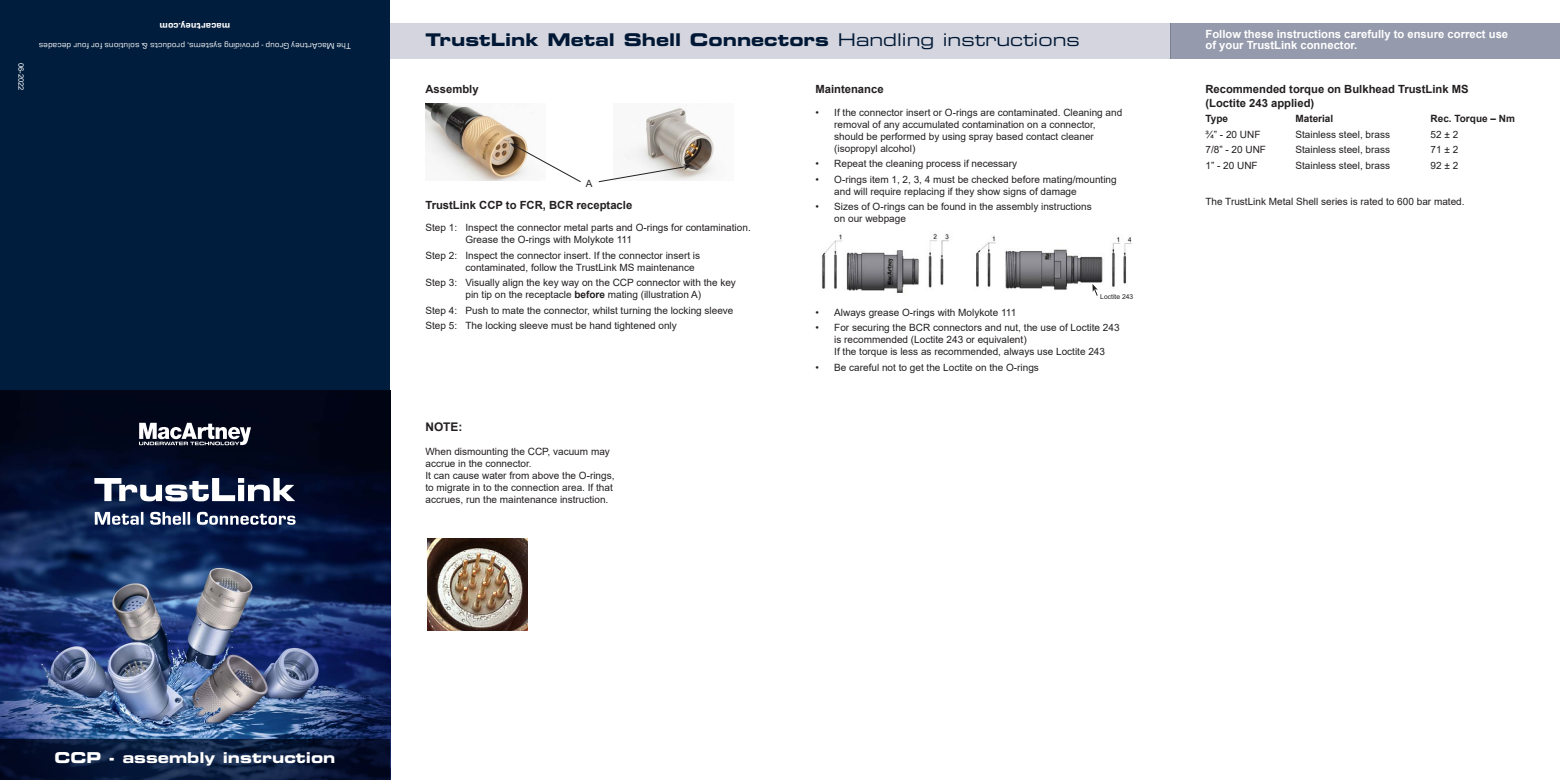
<style>
.page{position:relative;width:1560px;height:780px;background:#fff}
.page>*{position:absolute;margin:0;border:0;box-sizing:border-box;transform-origin:0 0}
.t1{font:17.5px "Eurostile LT Std Bold Ex 2";color:#001d3d}
.t2{font:15px "Eurostile LT Std Bold Ex 2";color:#fff}
.t3{font:700 11.88px "Arial";color:#231f20}
.t4{font:700 11.25px/13.5px "Arial";color:#231f20}
.t5{font:700 11.25px/11.2px "Arial";color:#fff}
.t6{font:10px/12px "Arial";color:#231f20}
.t7{font:700 10px "Arial";color:#231f20}
.t8{font:10px "Eurostile Hea";letter-spacing:.025em;color:#fff}
.t9{font:8.75px "Eurostile";letter-spacing:.03em;color:#fff}
.t10{font:7.5px "Arial";color:#fff}
.t11{font:6.75px "Arial";color:#231f20}
.s1{font-family:"Eurostile LT Std Ex 2"}
.s2{font-weight:700}
</style>
<div class="page">
<img style="left:0;top:390px;width:390px;height:349px">
<svg style="left:139px;top:423px;width:112px;height:22px"></svg>
<svg style="left:95px;top:512px;width:200px;height:12px"></svg>
<svg style="left:94px;top:478px;width:201px;height:23px"></svg>
<svg style="left:0;top:739px;width:390px;height:41px;background:#0b1a39"></svg>
<div style="left:0;top:0;width:390px;height:390px;background:#001d3d"></div>
<img style="left:425px;top:103px;width:102px;height:78px">
<img style="left:624px;top:108px;width:91px;height:73px">
<svg style="left:510px;top:143px;width:71px;height:39px"></svg>
<svg style="left:598px;top:164px;width:93px;height:18px"></svg>
<div style="left:390px;top:23px;width:779px;height:36px;background:#d4d5de"></div>
<div style="left:1169px;top:23px;width:390px;height:36px;background:#959aac"></div>
<img style="left:821px;top:233px;width:128px;height:60px">
<img style="left:976px;top:236px;width:156px;height:54px">
<svg style="left:1092px;top:284px;width:5px;height:12px"></svg>
<img style="left:427px;top:538px;width:100px;height:92px">
<p class="t10" style="left:26px;top:63px;width:29px;rotate:90deg">06-2022</p>
<p class="t8" style="left:230px;top:33px;width:72px;rotate:-180deg">macartney.com</p>
<p class="t9" style="left:351px;top:52px;width:313px;rotate:-180deg">The MacArtney Group - providing systems, products &amp; solutions for four decades</p>
<p class="t1" style="left:425px;top:28px;width:656px">TrustLink Metal Shell Connectors <span class="s1">Handling instructions</span></p>
<p class="t4" style="left:425px;top:83px;width:55px">Assembly</p>
<p class="t4" style="left:815px;top:83px;width:70px">Maintenance</p>
<p class="t6" style="left:834px;top:106px;width:289px;text-indent:-19px">• If the connector insert or O-rings are contaminated. Cleaning and removal of any accumulated contamination on a connector, should be performed by using spray based contact cleaner (isopropyl alcohol)</p>
<p class="t6" style="left:815px;top:157px;width:203px">• Repeat the cleaning process if necessary</p>
<p class="t6" style="left:834px;top:173px;width:284px;text-indent:-19px">• O-rings item 1, 2, 3, 4 must be checked before mating/mounting and will require replacing if they show signs of damage</p>
<p class="t6" style="left:834px;top:201px;width:259px;text-indent:-19px">• Sizes of O-rings can be found in the assembly instructions on our webpage</p>
<p class="t6" style="left:585px;top:178px;width:8px">A</p>
<p class="t4" style="left:425px;top:198px;width:208px">TrustLink CCP to FCR, BCR receptacle</p>
<p class="t6" style="left:465px;top:221px;width:287px;text-indent:-40px">Step 1: Inspect the connector metal parts and O-rings for contamination.<br>Grease the O-rings with Molykote 111</p>
<p class="t6" style="left:465px;top:249px;width:236px;text-indent:-40px">Step 2: Inspect the connector insert. If the connector insert is contaminated, follow the TrustLink MS maintenance</p>
<p class="t6" style="left:425px;top:277px;width:312px;text-align:center">Step 3: Visually align the key way on the CCP connector with the key pin tip on the receptacle <span class="s2">before</span> mating (illustration A)</p>
<p class="t6" style="left:425px;top:304px;width:309px">Step 4: Push to mate the connector, whilst turning the locking sleeve</p>
<p class="t6" style="left:425px;top:320px;width:253px">Step 5: The locking sleeve must be hand tightened only</p>
<p class="t11" style="left:1100px;top:292px;width:35px">Loctite 243</p>
<p class="t6" style="left:815px;top:306px;width:202px">• Always grease O-rings with Molykote 111</p>
<p class="t6" style="left:834px;top:321px;width:287px;text-indent:-19px">• For securing the BCR connectors and nut, the use of Loctite 243 is recommended (Loctite 243 or equivalent)<br>If the torque is less as recommended, always use Loctite 243</p>
<p class="t6" style="left:815px;top:361px;width:225px">• Be careful not to get the Loctite on the O-rings</p>
<p class="t3" style="left:425px;top:419px;width:38px">NOTE:</p>
<p class="t6" style="left:425px;top:446px;width:186px">When dismounting the CCP, vacuum may accrue in the connector.</p>
<p class="t6" style="left:425px;top:470px;width:190px">It can cause water from above the O-rings, to migrate in to the connection area. If that accrues, run the maintenance instruction.</p>
<p class="t5" style="left:1205px;top:29px;width:304px">Follow these instructions carefully to ensure correct use of your TrustLink connector.</p>
<p class="t4" style="left:1205px;top:83px;width:265px">Recommended torque on Bulkhead TrustLink MS (Loctite 243 applied)</p>
<p class="t7" style="left:1205px;top:112px;width:24px">Type</p>
<p class="t7" style="left:1295px;top:112px;width:39px">Material</p>
<p class="t7" style="left:1430px;top:112px;width:86px">Rec. Torque – Nm</p>
<p class="t6" style="left:1205px;top:128px;width:57px">¾” - 20 UNF</p>
<p class="t6" style="left:1295px;top:128px;width:96px">Stainless steel, brass</p>
<p class="t6" style="left:1430px;top:128px;width:29px">52 ± 2</p>
<p class="t6" style="left:1205px;top:144px;width:62px">7/8” - 20 UNF</p>
<p class="t6" style="left:1295px;top:144px;width:96px">Stainless steel, brass</p>
<p class="t6" style="left:1430px;top:144px;width:29px">71 ± 2</p>
<p class="t6" style="left:1205px;top:159px;width:54px">1” - 20 UNF</p>
<p class="t6" style="left:1295px;top:159px;width:96px">Stainless steel, brass</p>
<p class="t6" style="left:1430px;top:159px;width:29px">92 ± 2</p>
<p class="t6" style="left:1205px;top:195px;width:260px">The TrustLink Metal Shell series is rated to 600 bar mated.</p>
<p class="t2" style="left:54px;top:747px;width:282px">CCP - assembly instruction</p>
</div>
